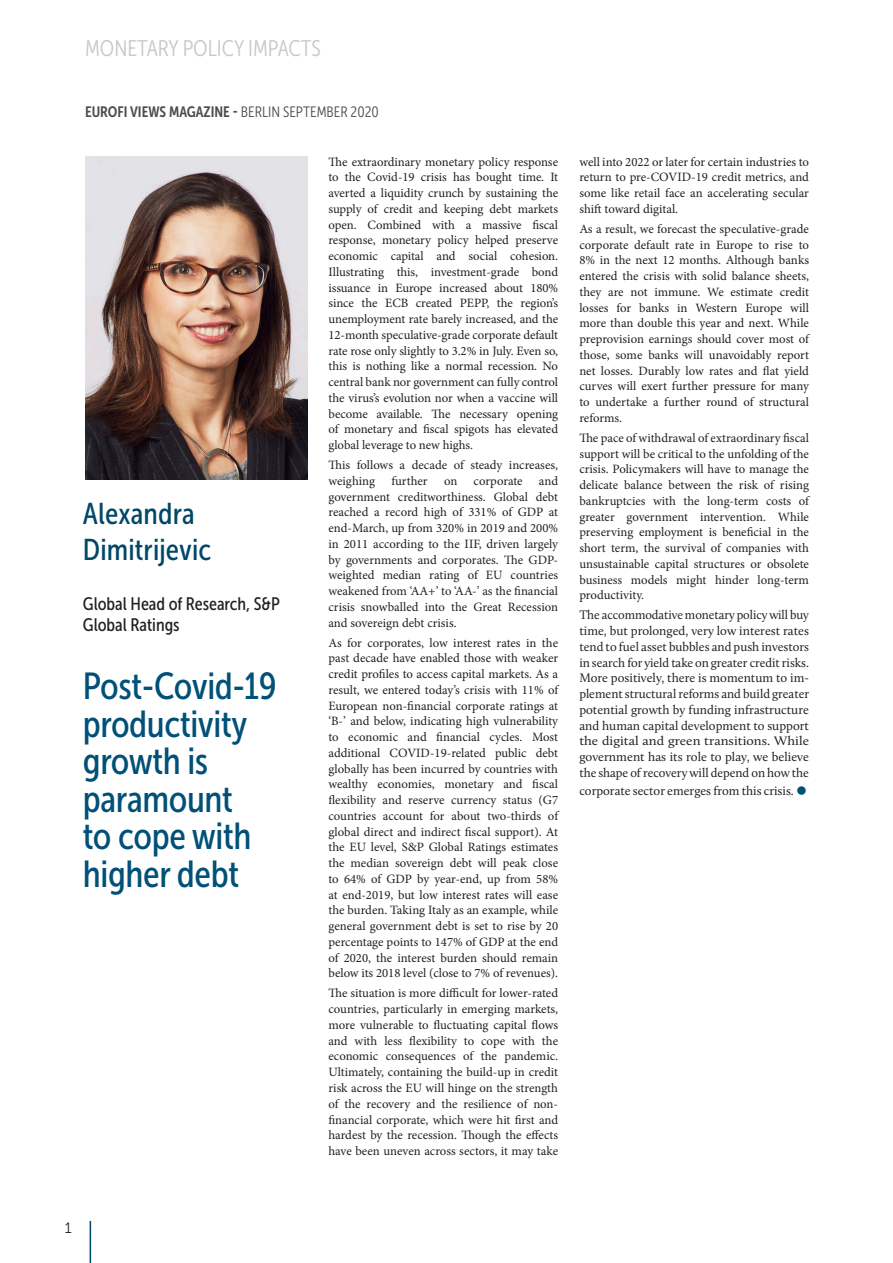
<style>
.page{position:relative;width:893px;height:1263px;background:#fff}
.page>*{position:absolute;margin:0;border:0;box-sizing:border-box;transform-origin:0 0}
.t1{font:37.5px/37.5px "Museo Sans Cond 500";letter-spacing:-.01em;color:#005078}
.BODY_TEXT{font:30px "Museo Sans Cond 500";letter-spacing:.005em;color:#004768}
.t2{font:22.5px "Museo Sans Cond 300";color:#c7c8ca}
.GRAND_Fonction{font:18px/21.6px "Museo Sans Cond 500";color:#231f20}
.t3{font:15px "Museo Sans Cond 700";color:#4b4c4d}
.BULLETS{font:15px "Museo Sans 300";color:#231f20}
.t4{font:12.75px/15.8px "Minion Pro";color:#231f20;text-align:justify}
.BODY_TEXT-2{font:12.75px/15.8px "Calluna";color:#231f20;text-align:justify}
.s1{font-family:"Museo Sans Cond 300"}
</style>
<div class="page">
<img style="left:85px;top:156px;width:222px;height:323px">
<hr style="left:90px;top:1221px;width:1px;height:42px;background:#004768">
<p class="t2" style="left:85px;top:36px;width:237px">MONETARY POLICY IMPACTS</p>
<p class="t3" style="left:85px;top:103px;width:295px">EUROFI VIEWS MAGAZINE - <span class="s1">BERLIN SEPTEMBER 2020</span></p>
<p class="BODY_TEXT" style="left:83px;top:497px;width:113px">Alexandra</p>
<p class="BODY_TEXT" style="left:83px;top:533px;width:130px">Dimitrijevic</p>
<p class="GRAND_Fonction" style="left:83px;top:593px;width:198px">Global Head of Research, S&amp;P<br>Global Ratings</p>
<p class="t1" style="left:83px;top:668px;width:195px">Post-Covid-19 productivity growth is paramount<br>to cope with higher debt</p>
<p class="t4" style="left:328px;top:154px;width:231px">The extraordinary monetary policy response to the Covid-19 crisis has bought time. It averted a liquidity crunch by sustaining the supply of credit and keeping debt markets open. Combined with a massive fiscal response, monetary policy helped preserve economic capital and social cohesion.<br>Illustrating this, investment-grade bond issuance in Europe increased about 180% since the ECB created PEPP, the region’s unemployment rate barely increased, and the 12-month speculative-grade corporate default rate rose only slightly to 3.2% in July. Even so, this is nothing like a normal recession. No central bank nor government can fully control the virus’s evolution nor when a vaccine will become available. The necessary opening of monetary and fiscal spigots has elevated global leverage to new highs.</p>
<p class="t4" style="left:328px;top:457px;width:231px">This follows a decade of steady increases, weighing</p>
<p class="t4" style="left:328px;top:473px;width:231px;text-indent:210px">and government creditworthiness. Global debt reached a record high of 331% of GDP at end-March, up from 320% in 2019 and 200% in 2011 according to the IIF, driven largely by governments and corporates. The GDP&shy;weighted median rating of EU countries weakened from ‘AA+’ to ‘AA-’ as the financial crisis snowballed into the Great Recession and sovereign debt crisis.</p>
<p class="t4" style="left:328px;top:635px;width:231px">As for corporates, low interest rates in the past decade have enabled those with weaker credit profiles to access capital markets. As a result, we entered today’s crisis with 11% of European non-financial corporate ratings at ‘B-’ and below, indicating high vulnerability to economic and financial cycles. Most additional COVID-19-related public debt globally has been incurred by countries with wealthy economies, monetary and fiscal flexibility and reserve currency status (G7 countries account for about two-thirds of global direct and indirect fiscal support). At the EU level, S&amp;P Global Ratings estimates the median sovereign debt will peak close to 64% of GDP by year-end, up from 58% at end-2019, but low interest rates will ease the burden. Taking Italy as an example, while general government debt is set to rise by 20 percentage points to 147% of GDP at the end of 2020, the interest burden should remain below its 2018 level (close to 7% of revenues).</p>
<p class="t4" style="left:328px;top:985px;width:231px">The situation is more difficult for lower-rated countries, particularly in emerging markets, more vulnerable to fluctuating capital flows and with less flexibility to cope with the economic consequences of the pandemic.<br>Ultimately, containing the build-up in credit risk across the EU will hinge on the strength of the recovery and the resilience of non&shy;financial corporate, which were hit first and hardest by the recession. Though the effects have been uneven across sectors, it may take</p>
<p class="t4" style="left:391px;top:473px;width:38px">further</p>
<p class="t4" style="left:444px;top:473px;width:15px">on</p>
<p class="t4" style="left:474px;top:473px;width:51px">corporate</p>
<p class="t4" style="left:579px;top:154px;width:231px">well into 2022 or later for certain industries to return to pre-COVID-19 credit metrics, and some like retail face an accelerating secular shift toward digital.</p>
<p class="t4" style="left:579px;top:221px;width:231px">As a result, we forecast the speculative-grade corporate default rate in Europe to rise to 8% in the next 12 months. Although banks entered the crisis with solid balance sheets, they are not immune. We estimate credit losses for banks in Western Europe will more than double this year and next. While preprovision earnings should cover most of those, some banks will unavoidably report net losses. Durably low rates and flat yield curves will exert further pressure for many to undertake a further round of structural reforms.</p>
<p class="t4" style="left:579px;top:430px;width:231px">The pace of withdrawal of extraordinary fiscal support will be critical to the unfolding of the crisis. Policymakers will have to manage the delicate balance between the risk of rising bankruptcies with the long-term costs of greater government intervention. While preserving employment is beneficial in the short term, the survival of companies with unsustainable capital structures or obsolete business models might hinder long-term productivity.</p>
<p class="BODY_TEXT-2" style="left:579px;top:607px;width:231px">The accommodative monetary policy will buy time, but prolonged, very low interest rates tend to fuel asset bubbles and push investors in search for yield take on greater credit risks.<br>More positively, there is momentum to im&shy;plement structural reforms and build greater potential growth by funding infrastructure and human capital development to support the digital and green transitions. While government has its role to play, we believe the shape of recovery will depend on how the</p>
<p class="BODY_TEXT-2" style="left:579px;top:783px;width:216px">corporate sector emerges from this crisis.</p>
<p class="BULLETS" style="left:65px;top:1220px;width:8px">1</p>
</div>
